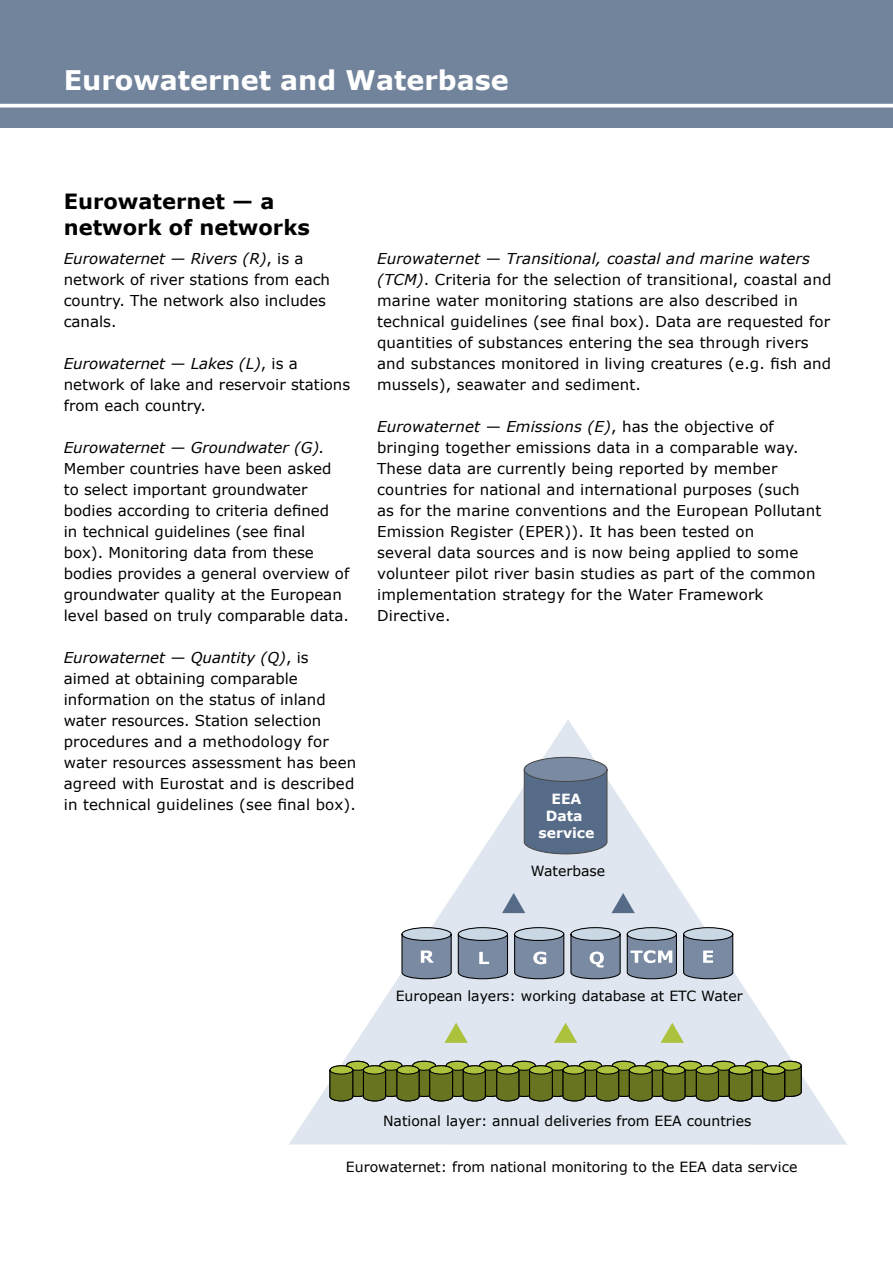
<style>
.page{position:relative;width:893px;height:1263px;background:#fff}
.page>*{position:absolute;margin:0;border:0;box-sizing:border-box;transform-origin:0 0}
.dedication{font:700 27px "Verdana";color:#fff}
.Heading_2{font:700 21px/25.2px "Verdana";color:#000}
.t1{font:15px/21px "Verdana";letter-spacing:.01em;color:#000}
.t2{font:14.1px "Verdana";color:#000}
.t3{font:700 14.1px/16.8px "Verdana";color:#fff;text-align:center}
.s1{font-style:italic}
</style>
<div class="page">
<div style="left:0;top:0;width:893px;height:128px;background:#72839c"></div>
<svg style="left:0;top:104px;width:892px;height:4px;background:#eef0f3"></svg>
<svg style="left:289px;top:720px;width:558px;height:425px"></svg>
<svg style="left:523px;top:756px;width:85px;height:99px;background:#677991"></svg>
<svg style="left:329px;top:1060px;width:473px;height:42px;background:#727e3a"></svg>
<svg style="left:444px;top:1023px;width:24px;height:20px"></svg>
<svg style="left:554px;top:1023px;width:23px;height:20px"></svg>
<svg style="left:661px;top:1023px;width:23px;height:20px"></svg>
<svg style="left:502px;top:893px;width:23px;height:20px"></svg>
<svg style="left:611px;top:893px;width:24px;height:20px"></svg>
<svg style="left:401px;top:926px;width:333px;height:54px;background:#929eaf"></svg>
<p class="dedication" style="left:64px;top:63px;width:446px">Eurowaternet and Waterbase</p>
<p class="Heading_2" style="left:64px;top:188px;width:248px">Eurowaternet — a network of networks</p>
<p class="t1" style="left:64px;top:248px;width:268px"><span class="s1">Eurowaternet — Rivers (R)</span>, is a network of river stations from each country. The network also includes canals.</p>
<p class="t1" style="left:64px;top:353px;width:288px"><span class="s1">Eurowaternet — Lakes (L)</span>, is a network of lake and reservoir stations from each country.</p>
<p class="t1" style="left:64px;top:437px;width:287px"><span class="s1">Eurowaternet — Groundwater (G).<br></span>Member countries have been asked to select important groundwater bodies according to criteria defined<br>in technical guidelines (see final<br>box). Monitoring data from these bodies provides a general overview of groundwater quality at the European level based on truly comparable data.</p>
<p class="t1" style="left:64px;top:647px;width:294px"><span class="s1">Eurowaternet — Quantity (Q)</span>, is aimed at obtaining comparable information on the status of inland water resources. Station selection procedures and a methodology for water resources assessment has been agreed with Eurostat and is described in technical guidelines (see final box).</p>
<p class="t1" style="left:377px;top:248px;width:456px"><span class="s1">Eurowaternet — Transitional, coastal and marine waters (TCM)</span>. Criteria for the selection of transitional, coastal and marine water monitoring stations are also described in technical guidelines (see final box). Data are requested for quantities of substances entering the sea through rivers and substances monitored in living creatures (e.g. fish and mussels), seawater and sediment.</p>
<p class="t1" style="left:377px;top:416px;width:446px"><span class="s1">Eurowaternet — Emissions (E)</span>, has the objective of bringing together emissions data in a comparable way.<br>These data are currently being reported by member countries for national and international purposes (such<br>as for the marine conventions and the European Pollutant Emission Register (EPER)). It has been tested on<br>several data sources and is now being applied to some volunteer pilot river basin studies as part of the common implementation strategy for the Water Framework Directive.</p>
<p class="t3" style="left:538px;top:790px;width:58px">EEA<br>Data service</p>
<p class="t2" style="left:531px;top:862px;width:76px">Waterbase</p>
<p class="t2" style="left:396px;top:987px;width:348px">European layers: working database at ETC Water</p>
<p class="t2" style="left:383px;top:1112px;width:370px">National layer: annual deliveries from EEA countries</p>
<p class="t2" style="left:346px;top:1157px;width:453px">Eurowaternet: from national monitoring to the EEA data service</p>
</div>
